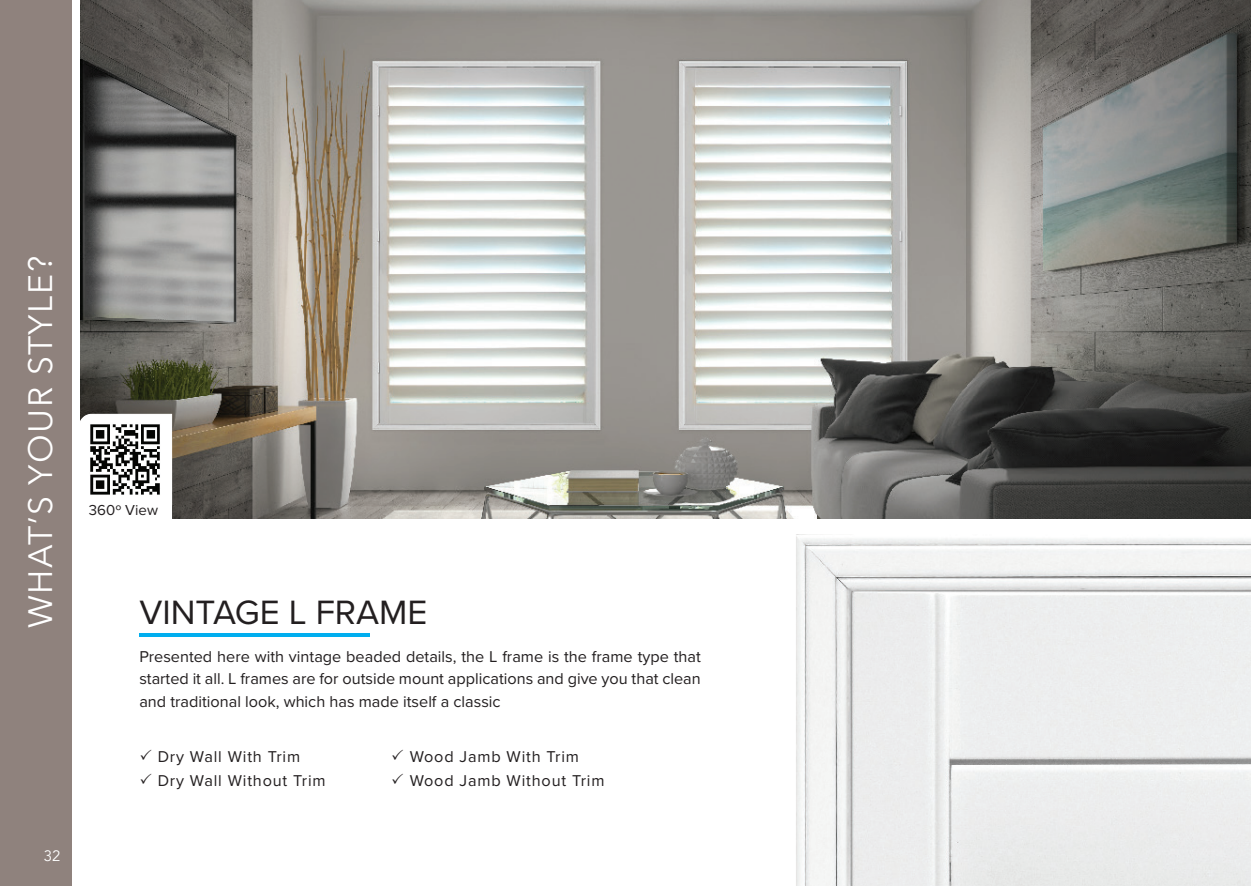
<style>
.page{position:relative;width:1251px;height:886px;background:#fff}
.page>*{position:absolute;margin:0;border:0;box-sizing:border-box;transform-origin:0 0}
.t1{font:35px "Proxima Nova";color:#231f20}
.t2{font:33.75px "Avenir Next";letter-spacing:.05em;color:#fff}
.t3{font:16.25px/22.5px "Proxima Nova";color:#231f20;text-align:justify}
.t4{font:16.25px "Proxima Nova";letter-spacing:.05em;color:#231f20}
.t5{font:15px "Proxima Nova";color:#231f20}
.t6{font:15px "Avenir";color:#fff}
</style>
<div class="page">
<img style="left:796px;top:534px;width:455px;height:352px">
<div style="left:0;top:0;width:72px;height:886px;background:#8f827d"></div>
<img style="left:81px;top:0;width:1170px;height:518px">
<div style="left:79px;top:459px;width:93px;height:60px;background:#fff"></div>
<svg style="left:80px;top:413px;width:93px;height:92px"></svg>
<hr style="left:139px;top:633px;width:231px;height:4px;background:#00aeef">
<p class="t2" style="left:12px;top:628px;width:374px;rotate:-90deg">WHAT’S YOUR STYLE?</p>
<p class="t6" style="left:44px;top:847px;width:18px">32</p>
<p class="t5" style="left:89px;top:501px;width:71px">360º View</p>
<p class="t1" style="left:139px;top:591px;width:290px">VINTAGE L FRAME</p>
<p class="t3" style="left:139px;top:645px;width:563px">Presented here with vintage beaded details, the L frame is the frame type that started it all. L frames are for outside mount applications and give you that clean and traditional look, which has made itself a classic</p>
<p class="t4" style="left:158px;top:746px;width:144px">Dry Wall With Trim</p>
<p class="t4" style="left:158px;top:771px;width:169px">Dry Wall Without Trim</p>
<p class="t4" style="left:410px;top:746px;width:171px">Wood Jamb With Trim</p>
<p class="t4" style="left:410px;top:771px;width:196px">Wood Jamb Without Trim</p>
</div>
